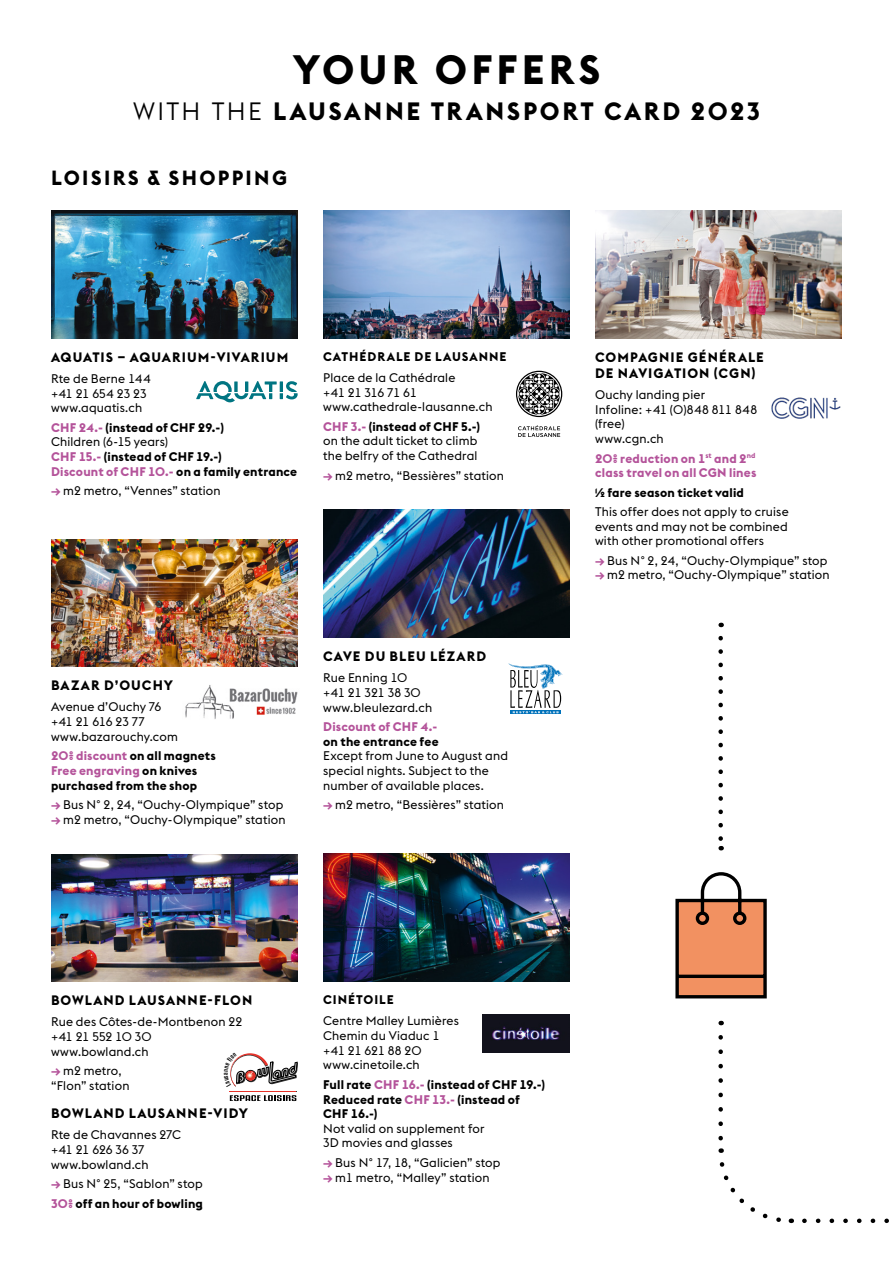
<style>
.page{position:relative;width:893px;height:1276px;background:#fff}
.page>*{position:absolute;margin:0;border:0;box-sizing:border-box;transform-origin:0 0}
.t1{font:700 40.5px "Euclid Flex";letter-spacing:.095em;color:#000}
.t2{font:700 24.75px "Euclid Flex";letter-spacing:.105em;color:#000}
.t3{font:700 20.25px "Euclid Flex";letter-spacing:.115em;color:#000}
.t4{font:700 13.5px/16.2px "Euclid Flex";letter-spacing:.08em;color:#000}
.t5{font:12.38px/14.6px "Euclid Flex";letter-spacing:.015em;color:#000}
.t6{font:700 12.38px/14.6px "Euclid Flex";letter-spacing:.015em;color:#000}
.t7{font:700 12.38px/14.6px "Euclid Flex";letter-spacing:.015em;color:#b4539a}
.t8{font:700 12.38px "Euclid Flex";letter-spacing:.08em;color:#000}
.t9{font:6.08px "Kenyan Coffee Rg";color:#000;scale:1.15 1}
.s1{font-weight:300}
.s2{color:#b4539a}
.s3{font-weight:400}
.s4{font-weight:700;color:#b4539a}
.s5{font-weight:700}
</style>
<div class="page">
<svg style="left:718px;top:1037px;width:5px;height:116px"></svg>
<svg style="left:719px;top:1162px;width:73px;height:62px"></svg>
<svg style="left:804px;top:1218px;width:85px;height:5px"></svg>
<img style="left:51px;top:210px;width:247px;height:128px">
<img style="left:51px;top:539px;width:247px;height:127px">
<img style="left:51px;top:854px;width:247px;height:127px">
<img style="left:323px;top:210px;width:247px;height:128px">
<img style="left:323px;top:510px;width:247px;height:127px">
<img style="left:323px;top:854px;width:247px;height:127px">
<img style="left:595px;top:210px;width:247px;height:128px">
<svg style="left:510px;top:713px;width:51px;height:1px"></svg>
<svg style="left:508px;top:663px;width:54px;height:50px"></svg>
<svg style="left:516px;top:371px;width:46px;height:66px"></svg>
<img style="left:771px;top:397px;width:70px;height:22px">
<hr style="left:230px;top:1091px;width:67px;height:1px;background:#3c3c3b">
<hr style="left:229px;top:1090px;width:67px;height:1px;background:#e7332a">
<svg style="left:230px;top:1095px;width:66px;height:6px"></svg>
<img style="left:483px;top:1014px;width:87px;height:38px">
<img style="left:185px;top:685px;width:113px;height:34px">
<svg style="left:196px;top:381px;width:102px;height:21px"></svg>
<svg style="left:718px;top:638px;width:5px;height:212px"></svg>
<svg style="left:675px;top:872px;width:92px;height:127px"></svg>
<svg style="left:230px;top:1053px;width:68px;height:34px"></svg>
<h1 class="t1" style="left:293px;top:46px;width:309px">YOUR OFFERS</h1>
<h2 class="t2" style="left:133px;top:97px;width:629px"><span class="s1">WITH THE</span> LAUSANNE TRANSPORT CARD 2023</h2>
<h3 class="t3" style="left:51px;top:167px;width:238px">LOISIRS &amp; SHOPPING</h3>
<p class="t4" style="left:51px;top:349px;width:239px">AQUATIS – AQUARIUM-VIVARIUM</p>
<p class="t5" style="left:51px;top:371px;width:101px">Rte de Berne 144 +41 21 654 23 23 www.aquatis.ch</p>
<p class="t6" style="left:51px;top:420px;width:248px"><span class="s2">CHF 24.-</span> (instead of CHF 29.-)<br><span class="s3">Children (6-15 years)<br></span><span class="s2">CHF 15.-</span> (instead of CHF 19.-)<br><span class="s2">Discount of CHF 10.-</span> on a family entrance</p>
<p class="t5" style="left:51px;top:483px;width:171px"><span class="s4">→</span> m2 metro, “Vennes” station</p>
<p class="t8" style="left:323px;top:349px;width:185px">CATHÉDRALE DE LAUSANNE</p>
<p class="t5" style="left:323px;top:370px;width:171px">Place de la Cathédrale<br>+41 21 316 71 61 www.cathedrale-lausanne.ch</p>
<p class="t5" style="left:323px;top:419px;width:159px"><span class="s4">CHF 3.-</span> <span class="s5">(instead of CHF 5.-) </span>on the adult ticket to climb the belfry of the Cathedral</p>
<p class="t5" style="left:323px;top:468px;width:182px"><span class="s4">→</span> m2 metro, “Bessières” station</p>
<p class="t4" style="left:51px;top:677px;width:124px">BAZAR D’OUCHY</p>
<p class="t5" style="left:51px;top:700px;width:128px">Avenue d’Ouchy 76 +41 21 616 23 77 www.bazarouchy.com</p>
<p class="t6" style="left:51px;top:748px;width:166px"><span class="s2">20% discount</span> on all magnets<br><span class="s2">Free engraving</span> on knives purchased from the shop</p>
<p class="t5" style="left:51px;top:797px;width:234px"><span class="s4">→</span> Bus N° 2, 24, “Ouchy-Olympique” stop</p>
<p class="t5" style="left:51px;top:812px;width:236px"><span class="s4">→</span> m2 metro, “Ouchy-Olympique” station</p>
<p class="t4" style="left:323px;top:648px;width:165px">CAVE DU BLEU LÉZARD</p>
<p class="t5" style="left:323px;top:671px;width:110px">Rue Enning 10 +41 21 321 38 30 www.bleulezard.ch</p>
<p class="t7" style="left:323px;top:719px;width:116px">Discount of CHF 4.-</p>
<p class="t6" style="left:323px;top:734px;width:117px">on the entrance fee</p>
<p class="t5" style="left:323px;top:749px;width:186px">Except from June to August and special nights. Subject to the number of available places.</p>
<p class="t5" style="left:323px;top:797px;width:182px"><span class="s4">→</span> m2 metro, “Bessières” station</p>
<p class="t4" style="left:595px;top:349px;width:170px">COMPAGNIE GÉNÉRALE<br>DE NAVIGATION (CGN)</p>
<p class="t5" style="left:595px;top:387px;width:164px">Ouchy landing pier<br>Infoline : +41 (0)848 811 848 (free)<br>www.cgn.ch</p>
<p class="t7" style="left:595px;top:451px;width:163px">20% reduction on 1<sup>st</sup> and 2<sup>nd </sup>class travel on all CGN lines</p>
<p class="t6" style="left:595px;top:485px;width:150px">½ fare season ticket valid</p>
<p class="t5" style="left:595px;top:504px;width:195px;text-align:justify">This offer does not apply to cruise events and may not be combined with other promotional offers</p>
<p class="t5" style="left:595px;top:553px;width:234px"><span class="s4">→</span> Bus N° 2, 24, “Ouchy-Olympique” stop</p>
<p class="t5" style="left:595px;top:568px;width:236px"><span class="s4">→</span> m2 metro, “Ouchy-Olympique” station</p>
<p class="t4" style="left:51px;top:992px;width:203px">BOWLAND LAUSANNE-FLON</p>
<p class="t5" style="left:51px;top:1014px;width:193px">Rue des Côtes-de-Montbenon 22 +41 21 552 10 30 www.bowland.ch</p>
<p class="t5" style="left:51px;top:1063px;width:80px"><span class="s4">→</span> m2 metro, “Flon” station</p>
<p class="t4" style="left:51px;top:1105px;width:199px">BOWLAND LAUSANNE-VIDY</p>
<p class="t5" style="left:51px;top:1127px;width:132px">Rte de Chavannes 27C +41 21 626 36 37 www.bowland.ch</p>
<p class="t5" style="left:51px;top:1174px;width:153px;line-height:19.6px"><span class="s4">→</span> Bus N° 25, “Sablon” stop<br><span class="s4">30%</span> <span class="s5">off an hour of bowling</span></p>
<p class="t9" style="left:222px;top:1075px;width:4px;rotate:-90deg">a</p>
<p class="t8" style="left:323px;top:992px;width:72px">CINÉTOILE</p>
<p class="t5" style="left:323px;top:1014px;width:137px">Centre Malley Lumières<br>Chemin du Viaduc 1 +41 21 621 88 20 www.cinetoile.ch</p>
<p class="t6" style="left:323px;top:1077px;width:223px">Full rate <span class="s2">CHF 16.-</span> (instead of CHF 19.-)<br>Reduced rate <span class="s2">CHF 13.-</span> (instead of<br>CHF 16.-)</p>
<p class="t5" style="left:323px;top:1121px;width:163px">Not valid on supplement for<br>3D movies and glasses</p>
<p class="t5" style="left:323px;top:1155px;width:179px"><span class="s4">→</span> Bus N° 17, 18, “Galicien” stop</p>
<p class="t5" style="left:323px;top:1170px;width:168px"><span class="s4">→</span> m1 metro, “Malley” station</p>
</div>
